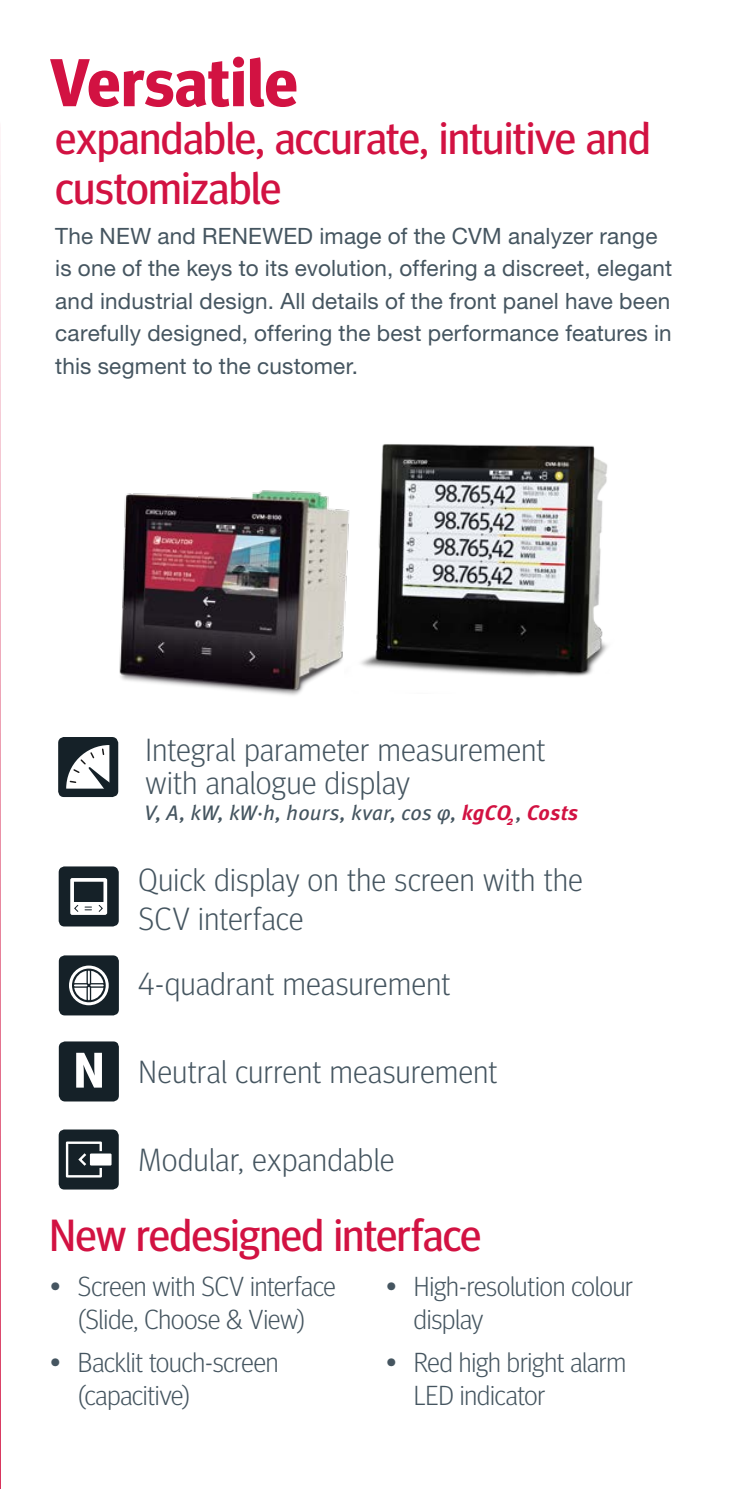
<style>
.page{position:relative;width:745px;height:1489px;background:#fff}
.page>*{position:absolute;margin:0;border:0;box-sizing:border-box;transform-origin:0 0}
.t1{font:700 67.5px "Meta Head OT";letter-spacing:.01em;color:#d21242}
.t2{font:700 50px "Meta Head OT";color:#fff}
.t3{font:45px/50px "Meta Head OT";letter-spacing:-.005em;color:#d21242}
.t4{font:300 32px/33px "Meta Head OT";letter-spacing:.015em;color:#455560}
.t5{font:300 27.5px/32.5px "Meta Head OT";letter-spacing:-.005em;color:#455560}
.t6{font:22.5px/32.5px "Helvetica Neue LT Std";letter-spacing:.01em;color:#455560}
.t7{font:italic 21px "Meta Pro";letter-spacing:.01em;color:#455560}
.s1{font-weight:700;color:#d21242}
</style>
<div class="page">
<div style="left:58px;top:866px;width:61px;height:60px;background:#152128;border-radius:6px"></div>
<svg style="left:70px;top:878px;width:37px;height:36px"></svg>
<div style="left:59px;top:955px;width:60px;height:60px;background:#152128;border-radius:6px"></div>
<svg style="left:69px;top:965px;width:40px;height:40px"></svg>
<div style="left:59px;top:1041px;width:60px;height:60px;background:#152128;border-radius:6px"></div>
<div style="left:58px;top:1129px;width:61px;height:60px;background:#152128;border-radius:6px"></div>
<svg style="left:66px;top:1141px;width:45px;height:36px"></svg>
<div style="left:58px;top:737px;width:60px;height:60px;background:#152128;border-radius:6px"></div>
<svg style="left:66px;top:745px;width:44px;height:44px"></svg>
<svg style="left:0;top:500px;width:1px;height:988px"></svg>
<img style="left:0;top:0;width:1px;height:500px">
<img style="left:373px;top:444px;width:235px;height:232px">
<img style="left:119px;top:490px;width:254px;height:206px">
<h1 class="t1" style="left:50px;top:43px;width:249px">Versatile</h1>
<h3 class="t3" style="left:55px;top:112px;width:596px">expandable, accurate, intuitive and customizable</h3>
<p class="t6" style="left:55px;top:219px;width:618px">The NEW and RENEWED image of the CVM analyzer range is one of the keys to its evolution, offering a discreet, elegant and industrial design. All details of the front panel have been carefully designed, offering the best performance features in this segment to the customer.</p>
<h3 class="t4" style="left:145px;top:732px;width:401px">Integral parameter measurement with analogue display</h3>
<p class="t7" style="left:144px;top:796px;width:435px">V, A, kW, kW·h, hours, kvar, cos φ, <span class="s1">kgCO</span><sub>2</sub> , <span class="s1">Costs</span></p>
<h3 class="t4" style="left:138px;top:860px;width:445px;line-height:38.5px">Quick display on the screen with the<br>SCV interface</h3>
<h2 class="t2" style="left:74px;top:1040px;width:32px">N</h2>
<h3 class="t4" style="left:138px;top:966px;width:313px">4-quadrant measurement</h3>
<h3 class="t4" style="left:138px;top:1054px;width:360px">Neutral current measurement</h3>
<h3 class="t4" style="left:138px;top:1142px;width:257px">Modular, expandable</h3>
<h3 class="t3" style="left:50px;top:1209px;width:433px">New redesigned interface</h3>
<p class="t5" style="left:50px;top:1269px;width:287px;text-align:center">• Screen with SCV interface (Slide, Choose &amp; View)</p>
<p class="t5" style="left:78px;top:1345px;width:202px;text-indent:-28px">• Backlit touch-screen (capacitive)</p>
<p class="t5" style="left:413px;top:1269px;width:220px;text-indent:-28px">• High-resolution colour display</p>
<p class="t5" style="left:413px;top:1345px;width:214px;text-indent:-28px">• Red high bright alarm<br>LED indicator</p>
</div>
